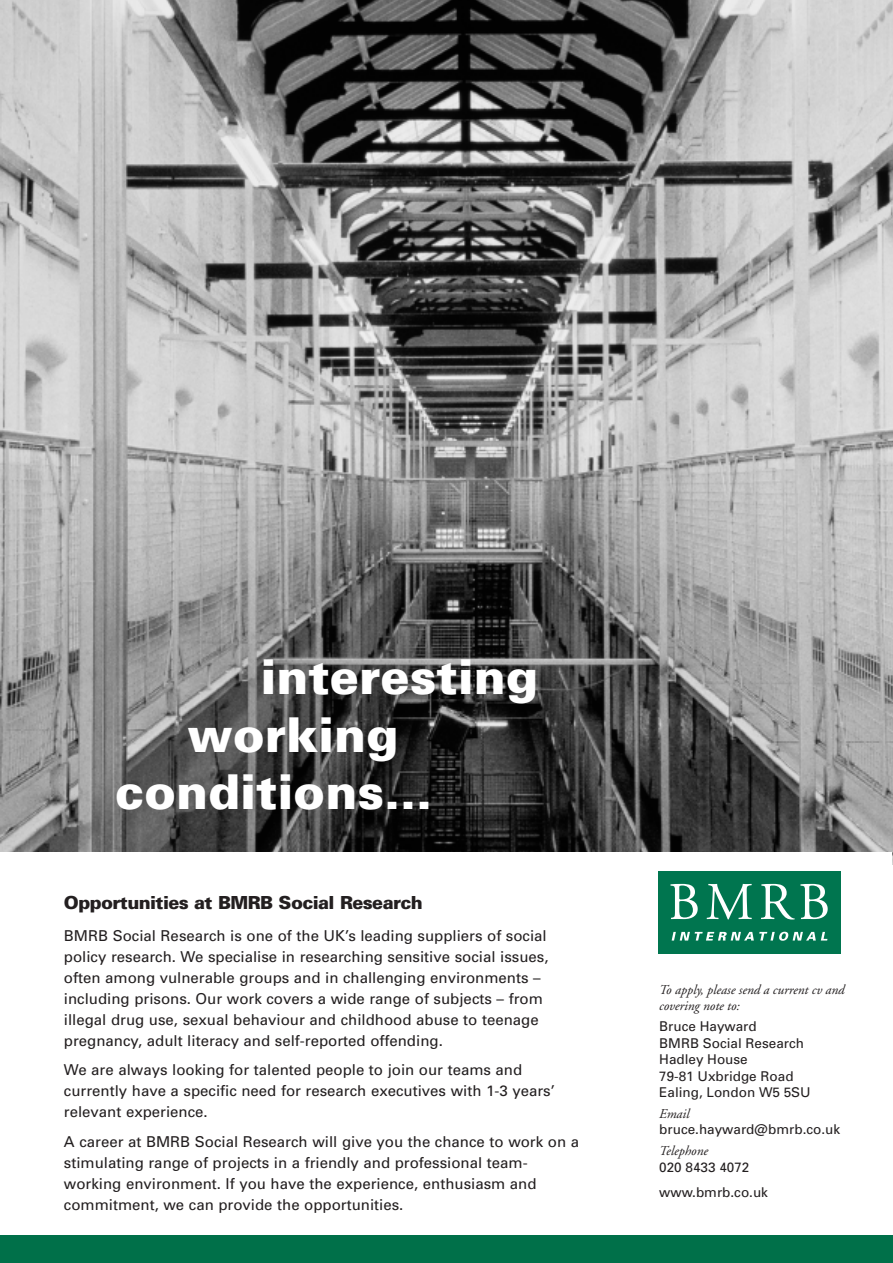
<style>
.page{position:relative;width:893px;height:1263px;background:#fff}
.page>*{position:absolute;margin:0;border:0;box-sizing:border-box;transform-origin:0 0}
.t1{font:900 48px "Univers";color:#fff}
.t2{font:900 18px "Univers";letter-spacing:-.035em;color:#231f20}
.t3{font:15px/21px "Univers";color:#231f20}
.t4{font:13.5px/16.5px "Univers";color:#231f20}
.t5{font:italic 13.5px/16.5px "Adobe Garamond";color:#231f20}
</style>
<div class="page">
<img style="left:0;top:0;width:893px;height:865px">
<div style="left:0;top:852px;width:892px;height:411px;background:#fff"></div>
<div style="left:658px;top:871px;width:183px;height:83px;background:#00754f"></div>
<svg style="left:670px;top:884px;width:28px;height:35px"></svg>
<svg style="left:707px;top:884px;width:45px;height:35px"></svg>
<svg style="left:761px;top:884px;width:67px;height:35px"></svg>
<svg style="left:672px;top:932px;width:155px;height:9px"></svg>
<div style="left:0;top:1235px;width:893px;height:28px;background:#007049"></div>
<h1 class="t1" style="left:261px;top:660px;width:279px">interesting</h1>
<h1 class="t1" style="left:188px;top:717px;width:212px">working</h1>
<h1 class="t1" style="left:115px;top:775px;width:319px">conditions…</h1>
<p class="t2" style="left:64px;top:896px;width:360px">Opportunities at BMRB Social Research</p>
<p class="t3" style="left:64px;top:926px;width:486px">BMRB Social Research is one of the UK’s leading suppliers of social policy research. We specialise in researching sensitive social issues, often among vulnerable groups and in challenging environments – including prisons. Our work covers a wide range of subjects – from illegal drug use, sexual behaviour and childhood abuse to teenage pregnancy, adult literacy and self-reported offending.</p>
<p class="t3" style="left:64px;top:1061px;width:492px">We are always looking for talented people to join our teams and currently have a specific need for research executives with 1-3 years’ relevant experience.</p>
<p class="t3" style="left:64px;top:1132px;width:517px">A career at BMRB Social Research will give you the chance to work on a stimulating range of projects in a friendly and professional team&shy;working environment. If you have the experience, enthusiasm and commitment, we can provide the opportunities.</p>
<p class="t5" style="left:659px;top:982px;width:187px">To apply, please send a current cv and covering note to:</p>
<p class="t4" style="left:659px;top:1019px;width:153px">Bruce Hayward<br>BMRB Social Research<br>Hadley House<br>79-81 Uxbridge Road<br>Ealing, London W5 5SU</p>
<p class="t5" style="left:659px;top:1106px;width:32px">Email</p>
<p class="t4" style="left:659px;top:1122px;width:182px">bruce.hayward@bmrb.co.uk</p>
<p class="t5" style="left:659px;top:1144px;width:50px">Telephone</p>
<p class="t4" style="left:659px;top:1155px;width:110px;line-height:25px">020 8433 4072 www.bmrb.co.uk</p>
</div>
